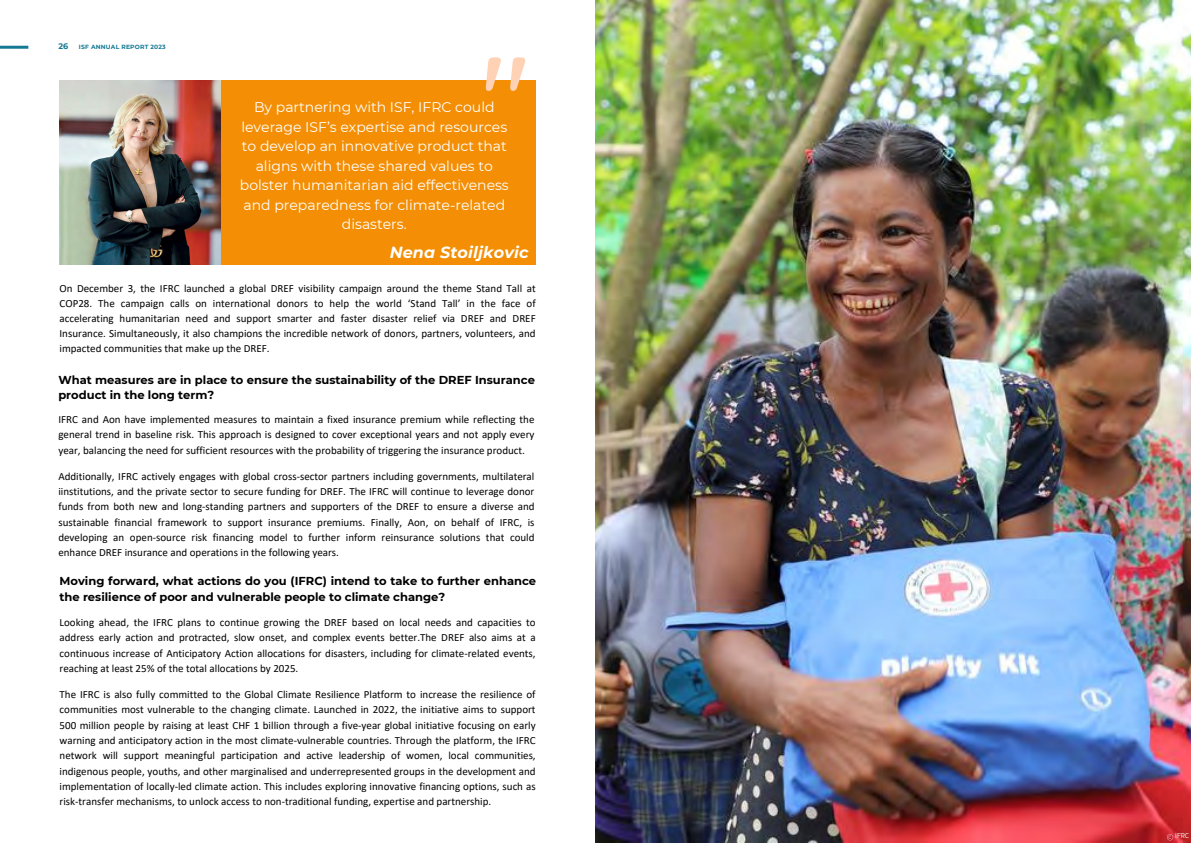
<style>
.page{position:relative;width:1191px;height:843px;background:#fff}
.page>*{position:absolute;margin:0;border:0;box-sizing:border-box;transform-origin:0 0}
.t1{font:500 117.6px "Quicksand";color:#ffd2b6}
.t2{font:italic 700 16px "Montserrat";letter-spacing:.01em;color:#fff}
.t3{font:14px/19.5px "Montserrat";color:#fff;text-align:center}
.t4{font:700 11.5px/15.8px "Montserrat";color:#000}
.t5{font:11px/15.3px "Calibri";color:#000;text-align:justify}
.t6{font:700 8px "Montserrat";color:#147993}
.t7{font:7px "Eastman Grotesque";color:#fff}
.t8{font:700 6px "Montserrat";letter-spacing:.035em;color:#147993}
</style>
<div class="page">
<div style="left:186px;top:80px;width:350px;height:185px;background:#f48f05"></div>
<img style="left:60px;top:80px;width:160px;height:185px">
<img style="left:595px;top:0;width:595px;height:842px">
<hr style="left:0;top:46px;width:28px;height:3px;background:#147993">
<svg style="left:1166px;top:834px;width:6px;height:6px"></svg>
<p class="t6" style="left:58px;top:41px;width:11px">26</p>
<p class="t8" style="left:79px;top:43px;width:88px">ISF ANNUAL REPORT 2023</p>
<h1 class="t1" style="left:481px;top:22px;width:50px">"</h1>
<p class="t3" style="left:240px;top:97px;width:270px">By partnering with ISF, IFRC could leverage ISF’s expertise and resources to develop an innovative product that aligns with these shared values to bolster humanitarian aid effectiveness and preparedness for climate-related disasters.</p>
<h2 class="t2" style="left:389px;top:242px;width:140px">Nena Stoiljkovic</h2>
<p class="t5" style="left:60px;top:282px;width:477px;line-height:15px">On December 3, the IFRC launched a global DREF visibility campaign around the theme Stand Tall at COP28. The campaign calls on international donors to help the world ‘Stand Tall’ in the face of accelerating humanitarian need and support smarter and faster disaster relief via DREF and DREF Insurance. Simultaneously, it also champions the incredible network of donors, partners, volunteers, and impacted communities that make up the DREF.</p>
<p class="t4" style="left:58px;top:371px;width:478px">What measures are in place to ensure the sustainability of the DREF Insurance product in the long term?</p>
<p class="t5" style="left:58px;top:412px;width:477px">IFRC and Aon have implemented measures to maintain a fixed insurance premium while reflecting the general trend in baseline risk. This approach is designed to cover exceptional years and not apply every year, balancing the need for sufficient resources with the probability of triggering the insurance product.</p>
<p class="t5" style="left:58px;top:469px;width:477px">Additionally, IFRC actively engages with global cross-sector partners including governments, multilateral iinstitutions, and the private sector to secure funding for DREF. The IFRC will continue to leverage donor funds from both new and long-standing partners and supporters of the DREF to ensure a diverse and sustainable financial framework to support insurance premiums. Finally, Aon, on behalf of IFRC, is developing an open-source risk financing model to further inform reinsurance solutions that could enhance DREF insurance and operations in the following years.</p>
<p class="t4" style="left:60px;top:572px;width:478px">Moving forward, what actions do you (IFRC) intend to take to further enhance the resilience of poor and vulnerable people to climate change?</p>
<p class="t5" style="left:60px;top:615px;width:477px">Looking ahead, the IFRC plans to continue growing the DREF based on local needs and capacities to address early action and protracted, slow onset, and complex events better.The DREF also aims at a continuous increase of Anticipatory Action allocations for disasters, including for climate-related events, reaching at least 25% of the total allocations by 2025.</p>
<p class="t5" style="left:60px;top:687px;width:477px">The IFRC is also fully committed to the Global Climate Resilience Platform to increase the resilience of communities most vulnerable to the changing climate. Launched in 2022, the initiative aims to support 500 million people by raising at least CHF 1 billion through a five-year global initiative focusing on early warning and anticipatory action in the most climate-vulnerable countries. Through the platform, the IFRC network will support meaningful participation and active leadership of women, local communities, indigenous people, youths, and other marginalised and underrepresented groups in the development and implementation of locally-led climate action. This includes exploring innovative financing options, such as risk-transfer mechanisms, to unlock access to non-traditional funding, expertise and partnership.</p>
<p class="t7" style="left:1175px;top:833px;width:15px">IFRC</p>
</div>
